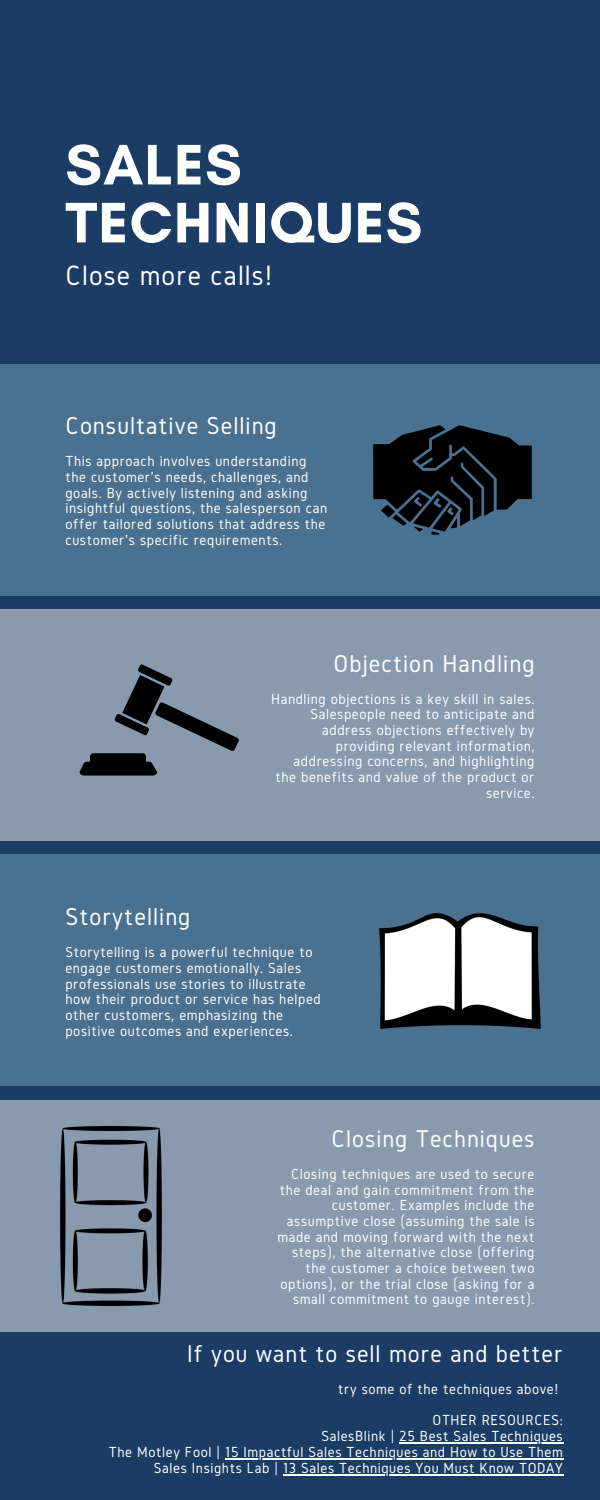
<style>
.page{position:relative;width:600px;height:1500px;background:#1b3c65}
.page>*{position:absolute;margin:0;border:0;box-sizing:border-box;transform-origin:0 0}
.t1{font:700 58.2px/58px "Glacial Indifference";letter-spacing:.02em;color:#fff}
.t2{font:29.1px "Gidole";letter-spacing:.04em;color:#fff}
.t3{font:25.5px "Gidole";letter-spacing:.04em;color:#fff}
.t4{font:25.2px "Gidole";letter-spacing:.04em;color:#fff}
.t5{font:15.2px/15.7px "Gidole";letter-spacing:.04em;color:#fff;text-align:right}
</style>
<div class="page">
<div style="left:0;top:364px;width:600px;height:231px;background:#4b7191"></div>
<div style="left:0;top:609px;width:600px;height:232px;background:#899aaf"></div>
<div style="left:0;top:855px;width:600px;height:231px;background:#4b7191"></div>
<div style="left:0;top:1100px;width:600px;height:232px;background:#899aaf"></div>
<img style="left:79px;top:664px;width:160px;height:112px">
<img style="left:373px;top:425px;width:159px;height:110px">
<img style="left:380px;top:913px;width:160px;height:115px">
<img style="left:60px;top:1126px;width:102px;height:180px">
<hr style="left:399px;top:1443px;width:164px;height:1px;background:#fff">
<hr style="left:225px;top:1458px;width:338px;height:2px;background:#fff">
<hr style="left:283px;top:1474px;width:280px;height:2px;background:#fff">
<p class="t1" style="left:65px;top:135px;width:358px">SALES<br>TECHNIQUES</p>
<p class="t2" style="left:65px;top:259px;width:209px">Close more calls!</p>
<p class="t3" style="left:65px;top:412px;width:213px">Consultative Selling</p>
<p class="t5" style="left:65px;top:453px;width:263px;text-align:left">This approach involves understanding the customer's needs, challenges, and goals. By actively listening and asking insightful questions, the salesperson can offer tailored solutions that address the customer's specific requirements.</p>
<p class="t3" style="left:334px;top:649px;width:202px">Objection Handling</p>
<p class="t3" style="left:65px;top:903px;width:127px">Storytelling</p>
<p class="t5" style="left:271px;top:691px;width:265px">Handling objections is a key skill in sales.<br>Salespeople need to anticipate and address objections effectively by providing relevant information, addressing concerns, and highlighting the benefits and value of the product or service.</p>
<p class="t5" style="left:65px;top:944px;width:257px;text-align:left">Storytelling is a powerful technique to engage customers emotionally. Sales professionals use stories to illustrate how their product or service has helped other customers, emphasizing the positive outcomes and experiences.</p>
<p class="t4" style="left:332px;top:1125px;width:204px">Closing Techniques</p>
<p class="t5" style="left:277px;top:1166px;width:259px">Closing techniques are used to secure the deal and gain commitment from the customer. Examples include the assumptive close (assuming the sale is made and moving forward with the next steps), the alternative close (offering the customer a choice between two options), or the trial close (asking for a small commitment to gauge interest).</p>
<p class="t4" style="left:187px;top:1339px;width:377px">If you want to sell more and better</p>
<p class="t5" style="left:338px;top:1381px;width:222px">try some of the techniques above!</p>
<p class="t5" style="left:433px;top:1412px;width:132px">OTHER RESOURCES:</p>
<p class="t5" style="left:321px;top:1428px;width:243px">SalesBlink | 25 Best Sales Techniques</p>
<p class="t5" style="left:109px;top:1444px;width:455px">The Motley Fool | 15 Impactful Sales Techniques and How to Use Them</p>
<p class="t5" style="left:154px;top:1460px;width:410px">Sales Insights Lab | 13 Sales Techniques You Must Know TODAY</p>
</div>
